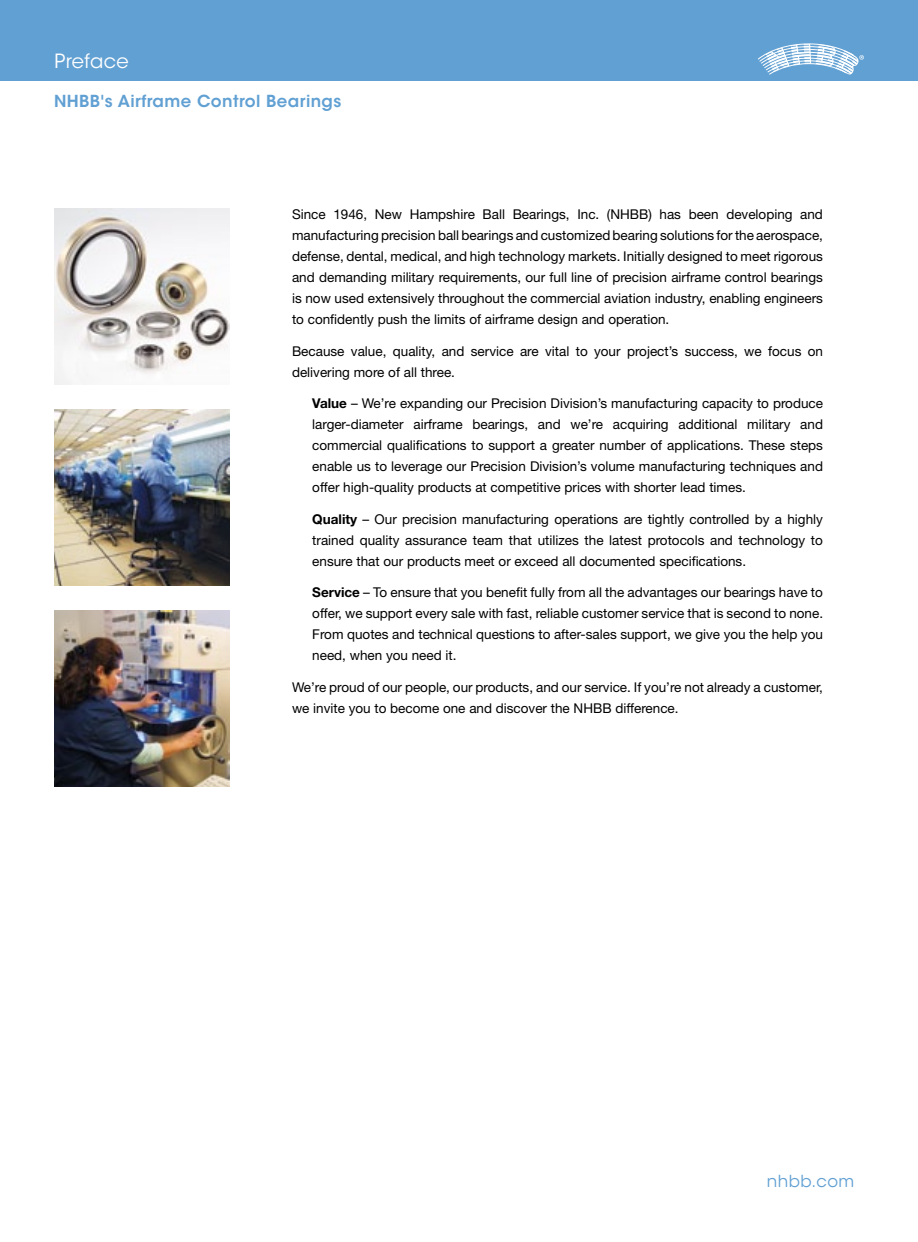
<style>
.page{position:relative;width:918px;height:1242px;background:#fff}
.page>*{position:absolute;margin:0;border:0;box-sizing:border-box;transform-origin:0 0}
.t1{font:19.5px "ITC Avant Garde Std";letter-spacing:.025em;color:#fff}
.t2{font:600 16.5px "ITC Avant Garde Std";letter-spacing:.025em;color:#61a0d3}
.t3{font:16.5px "ITC Avant Garde Std";letter-spacing:.025em;color:#61a0d3}
.t4{font:13.5px/21px "Helvetica Neue";color:#000;text-align:justify}
.s1{font-weight:700}
</style>
<div class="page">
<div style="left:0;top:0;width:918px;height:81px;background:#61a0d3"></div>
<svg style="left:758px;top:44px;width:106px;height:31px"></svg>
<img style="left:54px;top:209px;width:176px;height:175px">
<img style="left:54px;top:410px;width:176px;height:175px">
<img style="left:54px;top:611px;width:176px;height:175px">
<h1 class="t1" style="left:55px;top:50px;width:76px">Preface</h1>
<p class="t2" style="left:54px;top:91px;width:289px">NHBB's Airframe Control Bearings</p>
<p class="t4" style="left:292px;top:204px;width:533px">Since 1946, New Hampshire Ball Bearings, Inc. (NHBB) has been developing and manufacturing precision ball bearings and customized bearing solutions for the aerospace, defense, dental, medical, and high technology markets. Initially designed to meet rigorous and demanding military requirements, our full line of precision airframe control bearings is now used extensively throughout the commercial aviation industry, enabling engineers to confidently push the limits of airframe design and operation.</p>
<p class="t4" style="left:292px;top:340px;width:533px">Because value, quality, and service are vital to your project’s success, we focus on delivering more of all three.</p>
<p class="t4" style="left:312px;top:393px;width:512px"><span class="s1">Value</span> – We’re expanding our Precision Division’s manufacturing capacity to produce larger-diameter airframe bearings, and we’re acquiring additional military and commercial qualifications to support a greater number of applications. These steps enable us to leverage our Precision Division’s volume manufacturing techniques and offer high-quality products at competitive prices with shorter lead times.</p>
<p class="t4" style="left:312px;top:508px;width:512px"><span class="s1">Quality</span> – Our precision manufacturing operations are tightly controlled by a highly trained quality assurance team that utilizes the latest protocols and technology to ensure that our products meet or exceed all documented specifications.</p>
<p class="t4" style="left:312px;top:582px;width:512px"><span class="s1">Service</span> – To ensure that you benefit fully from all the advantages our bearings have to offer, we support every sale with fast, reliable customer service that is second to none.<br>From quotes and technical questions to after-sales support, we give you the help you need, when you need it.</p>
<p class="t4" style="left:292px;top:676px;width:533px">We’re proud of our people, our products, and our service. If you’re not already a customer, we invite you to become one and discover the NHBB difference.</p>
<p class="t3" style="left:767px;top:1171px;width:89px">nhbb.com</p>
</div>
